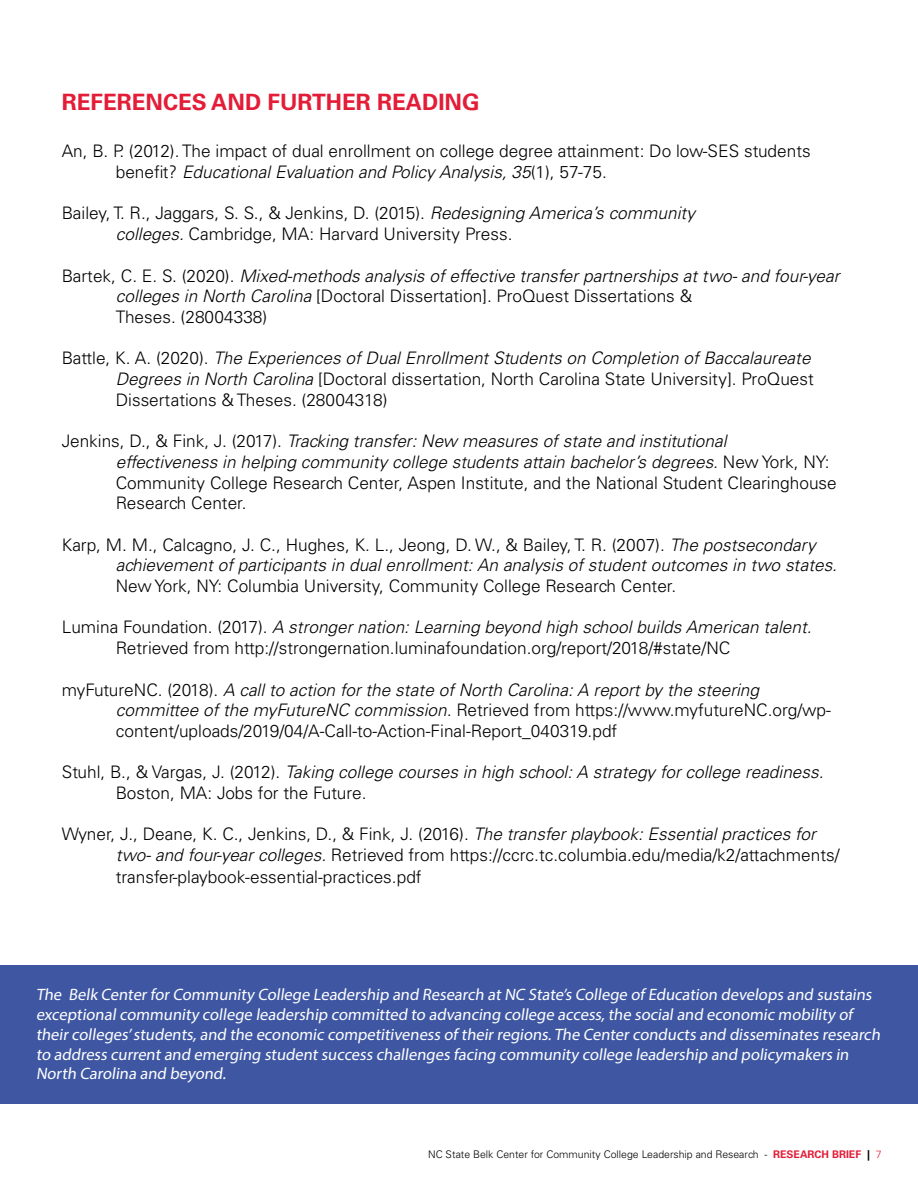
<style>
.page{position:relative;width:918px;height:1188px;background:#fff}
.page>*{position:absolute;margin:0;border:0;box-sizing:border-box;transform-origin:0 0}
.t1{font:700 22.5px "Univers LT Std";color:#e31d38}
.t2{font:300 17.25px "Univers LT Std";color:#000}
.t3{font:italic 300 17.25px "Univers LT Std";color:#000}
.t4{font:16.5px/19.8px "Myriad Pro";color:#fff}
.t5{font:300 10.5px "Univers LT Std";color:#000}
.s1{font-style:normal}
.s2{font-style:italic}
.s3{font-weight:700;color:#e31d38}
.s4{font-weight:700}
.s5{color:#e31d38}
</style>
<div class="page">
<div style="left:0;top:965px;width:918px;height:139px;background:#3f57a2"></div>
<p class="t1" style="left:62px;top:89px;width:419px">REFERENCES AND FURTHER READING</p>
<p class="t2" style="left:62px;top:141px;width:750px">An, B. P. (2012). The impact of dual enrollment on college degree attainment: Do low-SES students</p>
<p class="t3" style="left:116px;top:162px;width:493px"><span class="s1">benefit?</span> Educational Evaluation and Policy Analysis, 35<span class="s1">(1), 57-75.</span></p>
<p class="t2" style="left:62px;top:203px;width:635px">Bailey, T. R., Jaggars, S. S., &amp; Jenkins, D. (2015). <span class="s2">Redesigning America’s community</span></p>
<p class="t2" style="left:116px;top:224px;width:398px"><span class="s2">colleges.</span> Cambridge, MA: Harvard University Press.</p>
<p class="t3" style="left:62px;top:265px;width:779px"><span class="s1">Bartek, C. E. S. (2020).</span> Mixed-methods analysis of effective transfer partnerships at two- and four-year</p>
<p class="t2" style="left:116px;top:286px;width:578px"><span class="s2">colleges in North Carolina</span> [Doctoral Dissertation]. ProQuest Dissertations &amp;</p>
<p class="t2" style="left:116px;top:306px;width:153px">Theses. (28004338)</p>
<p class="t3" style="left:62px;top:348px;width:750px"><span class="s1">Battle, K. A. (2020).</span> The Experiences of Dual Enrollment Students on Completion of Baccalaureate</p>
<p class="t2" style="left:116px;top:369px;width:700px"><span class="s2">Degrees in North Carolina</span> [Doctoral dissertation, North Carolina State University]. ProQuest</p>
<p class="t2" style="left:116px;top:389px;width:273px">Dissertations &amp; Theses. (28004318)</p>
<p class="t3" style="left:62px;top:431px;width:666px"><span class="s1">Jenkins, D., &amp; Fink, J. (2017).</span> Tracking transfer: New measures of state and institutional</p>
<p class="t3" style="left:116px;top:451px;width:715px">effectiveness in helping community college students attain bachelor’s degrees. <span class="s1">New York, NY:</span></p>
<p class="t2" style="left:116px;top:472px;width:723px">Community College Research Center, Aspen Institute, and the National Student Clearinghouse</p>
<p class="t2" style="left:116px;top:493px;width:132px">Research Center.</p>
<p class="t2" style="left:62px;top:534px;width:755px">Karp, M. M., Calcagno, J. C., Hughes, K. L., Jeong, D. W., &amp; Bailey, T. R. (2007). <span class="s2">The postsecondary</span></p>
<p class="t3" style="left:116px;top:555px;width:723px">achievement of participants in dual enrollment: An analysis of student outcomes in two states.</p>
<p class="t2" style="left:116px;top:576px;width:562px">New York, NY: Columbia University, Community College Research Center.</p>
<p class="t3" style="left:62px;top:617px;width:751px"><span class="s1">Lumina Foundation. (2017).</span> A stronger nation: Learning beyond high school builds American talent.</p>
<p class="t2" style="left:116px;top:638px;width:616px">Retrieved from http://strongernation.luminafoundation.org/report/2018/#state/NC</p>
<p class="t3" style="left:62px;top:679px;width:699px"><span class="s1">myFutureNC. (2018).</span> A call to action for the state of North Carolina: A report by the steering</p>
<p class="t2" style="left:116px;top:700px;width:717px"><span class="s2">committee of the myFutureNC commission.</span> Retrieved from https://www.myfutureNC.org/wp-</p>
<p class="t2" style="left:116px;top:720px;width:503px">content/uploads/2019/04/A-Call-to-Action-Final-Report_040319.pdf</p>
<p class="t3" style="left:62px;top:762px;width:763px"><span class="s1">Stuhl, B., &amp; Vargas, J. (2012).</span> Taking college courses in high school: A strategy for college readiness.</p>
<p class="t2" style="left:116px;top:783px;width:252px">Boston, MA: Jobs for the Future.</p>
<p class="t2" style="left:62px;top:824px;width:756px">Wyner, J., Deane, K. C., Jenkins, D., &amp; Fink, J. (2016). <span class="s2">The transfer playbook: Essential practices for</span></p>
<p class="t2" style="left:116px;top:845px;width:725px"><span class="s2">two- and four-year colleges.</span> Retrieved from https://ccrc.tc.columbia.edu/media/k2/attachments/</p>
<p class="t2" style="left:116px;top:866px;width:307px">transfer-playbook-essential-practices.pdf</p>
<p class="t4" style="left:36px;top:985px;width:848px">The Belk Center for Community College Leadership and Research at NC State’s College of Education develops and sustains exceptionalcommunity college leadership committed to advancing college access,the socialand economic mobility of their colleges’students,and the economic competitiveness of their regions.The Center conducts and disseminates research to address current and emerging student success challenges facing community college leadership and policymakers in North Carolina and beyond.</p>
<p class="t5" style="left:428px;top:1148px;width:455px">NC State Belk Center for Community College Leadership and Research - <span class="s3">RESEARCH BRIEF</span> <span class="s4">|</span> <span class="s5">7</span></p>
</div>
